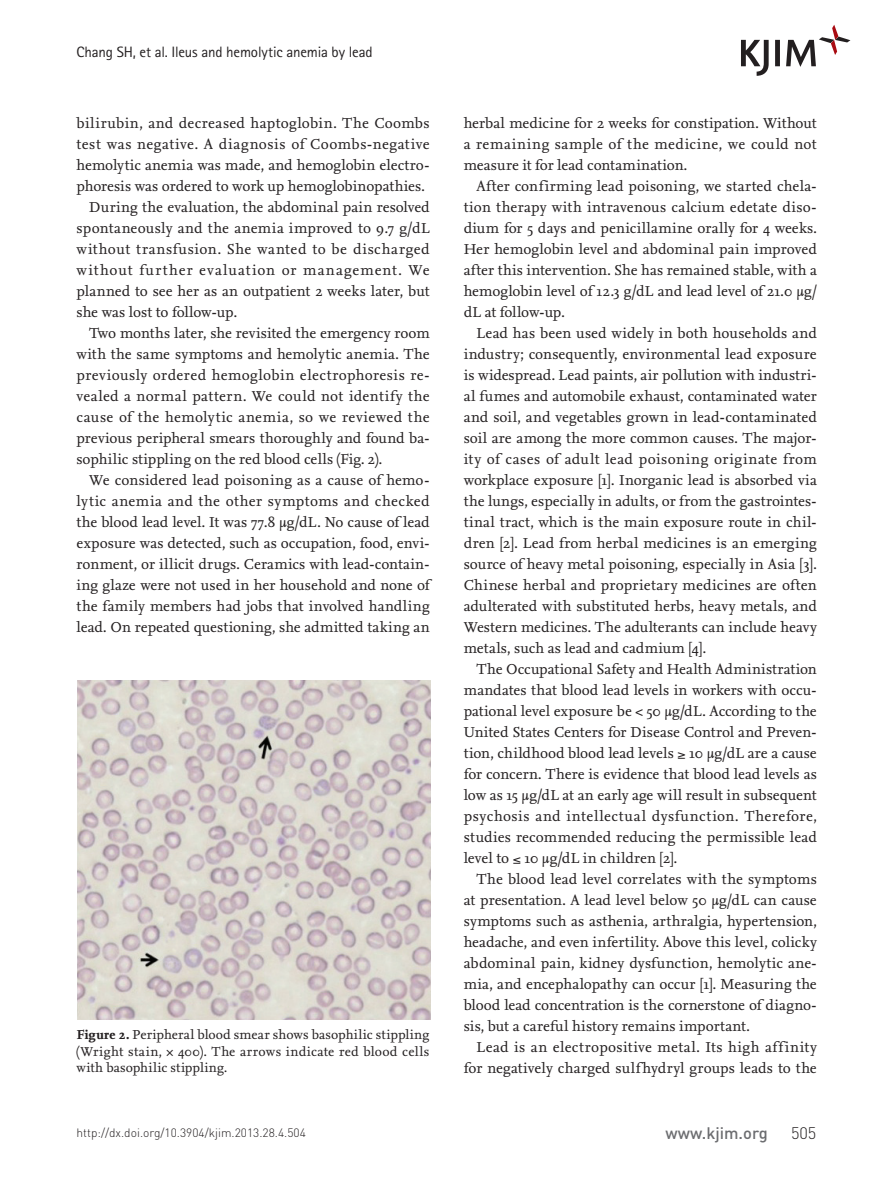
<style>
.page{position:relative;width:893px;height:1191px;background:#fff}
.page>*{position:absolute;margin:0;border:0;box-sizing:border-box;transform-origin:0 0}
.t1{font:500 16.5px "DIN Pro";color:#6c6d70}
.t2{font:300 16.5px "DIN Pro";color:#231f20}
.본문{font:15px/21px "Nexus Serif";letter-spacing:.005em;color:#231f20;text-align:justify}
.t3{font:15px "Rotis Sans Serif Std";letter-spacing:-.01em;color:#231f20}
.그림설명{font:13.5px/16.2px "Nexus Serif";letter-spacing:.015em;color:#231f20;text-align:justify}
.t4{font:300 12px "DIN Pro";color:#231f20}
.s1{font-weight:700}
</style>
<div class="page">
<svg style="left:741px;top:25px;width:109px;height:51px"></svg>
<img style="left:77px;top:680px;width:353px;height:339px">
<p class="t3" style="left:77px;top:43px;width:298px">Chang SH, et al. Ileus and hemolytic anemia by lead</p>
<p class="본문" style="left:77px;top:112px;width:355px">bilirubin, and decreased haptoglobin. The Coombs test was negative. A diagnosis of Coombs-negative hemolytic anemia was made, and hemoglobin electro&shy;phoresis was ordered to work up hemoglobinopathies.</p>
<p class="본문" style="left:77px;top:196px;width:355px;text-indent:13px">During the evaluation, the abdominal pain resolved spontaneously and the anemia improved to 9.7 g/dL without transfusion. She wanted to be discharged without further evaluation or management. We planned to see her as an outpatient 2 weeks later, but she was lost to follow-up.</p>
<p class="본문" style="left:77px;top:322px;width:355px;text-indent:13px">Two months later, she revisited the emergency room with the same symptoms and hemolytic anemia. The previously ordered hemoglobin electrophoresis re&shy;vealed a normal pattern. We could not identify the cause of the hemolytic anemia, so we reviewed the previous peripheral smears thoroughly and found ba&shy;sophilic stippling on the red blood cells (Fig. 2).</p>
<p class="본문" style="left:77px;top:469px;width:355px;text-indent:13px">We considered lead poisoning as a cause of hemo&shy;lytic anemia and the other symptoms and checked the blood lead level. It was 77.8 µg/dL. No cause of lead exposure was detected, such as occupation, food, envi&shy;ronment, or illicit drugs. Ceramics with lead-contain&shy;ing glaze were not used in her household and none of the family members had jobs that involved handling lead. On repeated questioning, she admitted taking an</p>
<p class="그림설명" style="left:77px;top:1026px;width:354px"><span class="s1">Figure 2.</span> Peripheral blood smear shows basophilic stippling (Wright stain, × 400). The arrows indicate red blood cells with basophilic stippling.</p>
<p class="본문" style="left:464px;top:112px;width:355px">herbal medicine for 2 weeks for constipation. Without a remaining sample of the medicine, we could not measure it for lead contamination.</p>
<p class="본문" style="left:464px;top:175px;width:355px;text-indent:13px">After confirming lead poisoning, we started chela&shy;tion therapy with intravenous calcium edetate diso&shy;dium for 5 days and penicillamine orally for 4 weeks.<br>Her hemoglobin level and abdominal pain improved after this intervention. She has remained stable, with a hemoglobin level of 12.3 g/dL and lead level of 21.0 µg/ dL at follow-up.</p>
<p class="본문" style="left:464px;top:322px;width:355px;text-indent:13px">Lead has been used widely in both households and industry; consequently, environmental lead exposure is widespread. Lead paints, air pollution with industri&shy;al fumes and automobile exhaust, contaminated water and soil, and vegetables grown in lead-contaminated soil are among the more common causes. The major&shy;ity of cases of adult lead poisoning originate from workplace exposure [1]. Inorganic lead is absorbed via the lungs, especially in adults, or from the gastrointes&shy;tinal tract, which is the main exposure route in chil&shy;dren [2]. Lead from herbal medicines is an emerging source of heavy metal poisoning, especially in Asia [3].<br>Chinese herbal and proprietary medicines are often adulterated with substituted herbs, heavy metals, and Western medicines. The adulterants can include heavy metals, such as lead and cadmium [4].</p>
<p class="본문" style="left:464px;top:658px;width:355px;text-indent:13px">The Occupational Safety and Health Administration mandates that blood lead levels in workers with occu&shy;pational level exposure be &lt; 50 µg/dL. According to the United States Centers for Disease Control and Preven&shy;tion, childhood blood lead levels ≥ 10 µg/dL are a cause for concern. There is evidence that blood lead levels as low as 15 µg/dL at an early age will result in subsequent psychosis and intellectual dysfunction. Therefore, studies recommended reducing the permissible lead level to ≤ 10 µg/dL in children [2].</p>
<p class="본문" style="left:464px;top:868px;width:355px;text-indent:13px">The blood lead level correlates with the symptoms at presentation. A lead level below 50 µg/dL can cause symptoms such as asthenia, arthralgia, hypertension, headache, and even infertility. Above this level, colicky abdominal pain, kidney dysfunction, hemolytic ane&shy;mia, and encephalopathy can occur [1]. Measuring the blood lead concentration is the cornerstone of diagno&shy;sis, but a careful history remains important.</p>
<p class="본문" style="left:464px;top:1036px;width:355px;text-align:right">Lead is an electropositive metal. Its high affinity for negatively charged sulf hydryl groups leads to the</p>
<p class="t4" style="left:77px;top:1124px;width:231px">http://dx.doi.org/10.3904/kjim.2013.28.4.504</p>
<p class="t1" style="left:666px;top:1121px;width:104px">www.kjim.org</p>
<p class="t2" style="left:791px;top:1121px;width:27px">505</p>
</div>
